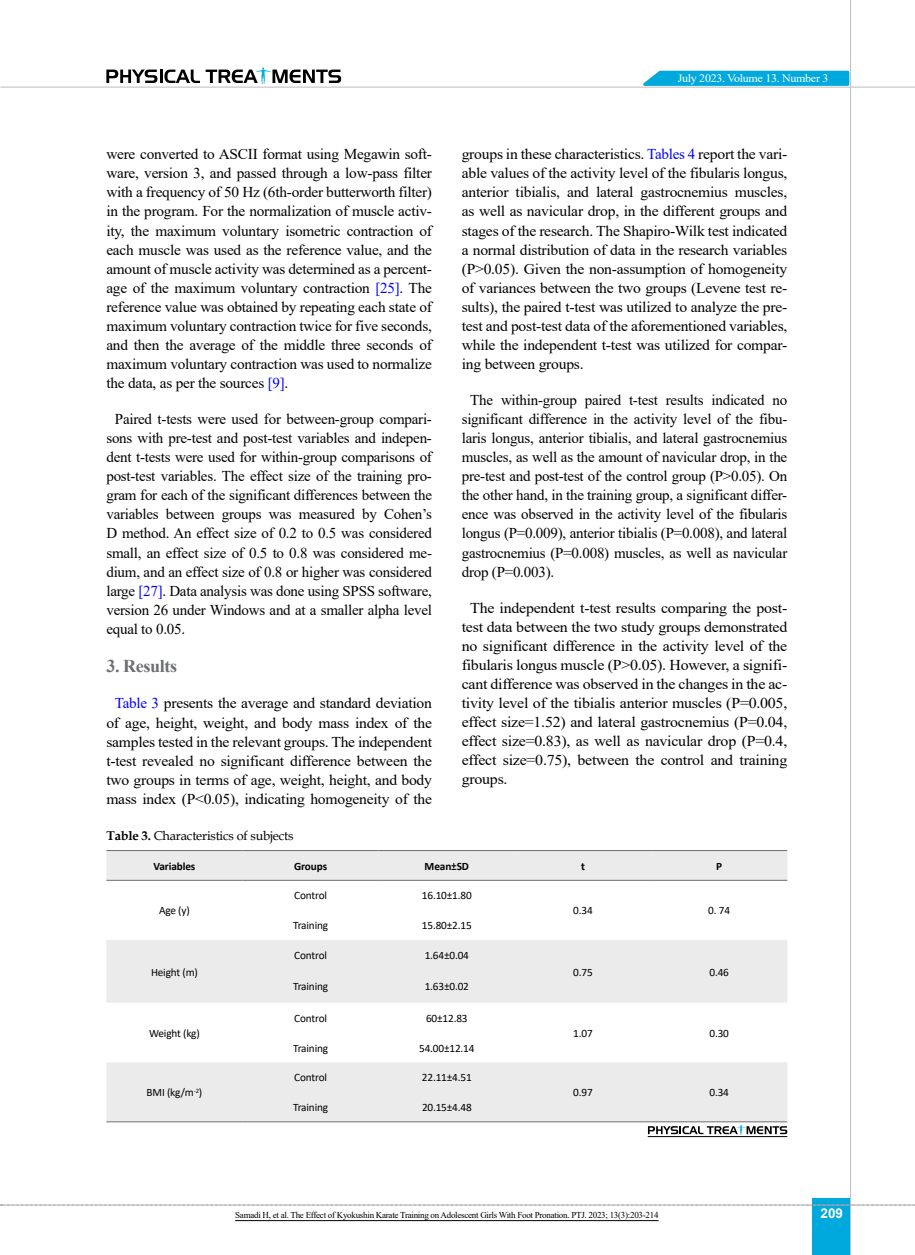
<style>
.page{position:relative;width:915px;height:1255px;background:#fff}
.page>*{position:absolute;margin:0;border:0;box-sizing:border-box;transform-origin:0 0}
.t1{font:700 18px "Times New Roman";letter-spacing:-.02em;color:#6d6e71}
.t2{font:15px/19px "Times New Roman";letter-spacing:-.015em;color:#000;text-align:justify}
.t3{font:15px/19px "Times New Roman";letter-spacing:-.015em;color:#000;text-align:center;scale:1.04 1}
.t4{font:15px/19px "Times New Roman";letter-spacing:-.015em;color:#000;text-align:justify;scale:1.06 1}
.t5{font:700 13.5px "Arial";color:#fff}
.t6{font:12.75px "Book Antiqua";letter-spacing:-.015em;color:#000}
.t7{font:11.4px "Times New Roman";letter-spacing:-.025em;color:#fff;scale:1.05 1}
.t8{font:11.25px "Calibri";letter-spacing:-.015em;color:#000}
.t9{font:700 11.25px "Calibri";letter-spacing:-.01em;color:#000}
.t10{font:9px "Times New Roman";letter-spacing:-.03em;color:#000}
.s1{color:#00f}
.s2{font-weight:700}
</style>
<div class="page">
<div style="left:812px;top:1198px;width:38px;height:56px;background:#00a9dd"></div>
<hr style="left:849px;top:0;width:1px;height:1254px;background:#c2c4c6">
<hr style="left:0;top:87px;width:914px;height:1px;background:#c2c4c6">
<svg style="left:635px;top:69px;width:215px;height:18px;background:#36bae3"></svg>
<svg style="left:106px;top:67px;width:235px;height:17px"></svg>
<svg style="left:1px;top:1204px;width:914px;height:1px"></svg>
<svg style="left:106px;top:851px;width:681px;height:270px;fill:#ebebec"></svg>
<hr style="left:651px;top:1121px;width:136px;height:1px;background:#6d6e71">
<hr style="left:514px;top:1121px;width:137px;height:1px;background:#6d6e71">
<hr style="left:106px;top:1121px;width:136px;height:1px;background:#6d6e71">
<hr style="left:378px;top:1121px;width:136px;height:1px;background:#6d6e71">
<hr style="left:242px;top:1121px;width:136px;height:1px;background:#6d6e71">
<hr style="left:651px;top:850px;width:136px;height:1px;background:#6d6e71">
<hr style="left:514px;top:850px;width:137px;height:1px;background:#6d6e71">
<hr style="left:378px;top:850px;width:136px;height:1px;background:#6d6e71">
<hr style="left:242px;top:850px;width:136px;height:1px;background:#6d6e71">
<hr style="left:106px;top:850px;width:136px;height:1px;background:#6d6e71">
<hr style="left:651px;top:879px;width:136px;height:1px;background:#6d6e71">
<hr style="left:514px;top:879px;width:137px;height:1px;background:#6d6e71">
<hr style="left:378px;top:879px;width:136px;height:1px;background:#6d6e71">
<hr style="left:242px;top:879px;width:136px;height:1px;background:#6d6e71">
<hr style="left:106px;top:879px;width:136px;height:1px;background:#6d6e71">
<svg style="left:647px;top:1125px;width:140px;height:9px"></svg>
<hr style="left:647px;top:1136px;width:140px;height:1px;background:#000">
<hr style="left:235px;top:1220px;width:423px;height:1px;background:#000">
<p class="t2" style="left:106px;top:144px;width:327px">were converted to ASCII format using Megawin soft&shy;ware, version 3, and passed through a low-pass filter with a frequency of 50 Hz (6th-order butterworth filter) in the program. For the normalization of muscle activ&shy;ity, the maximum voluntary isometric contraction of each muscle was used as the reference value, and the amount of muscle activity was determined as a percent&shy;age of the maximum voluntary contraction <span class="s1">[25]</span>. The reference value was obtained by repeating each state of maximum voluntary contraction twice for five seconds, and then the average of the middle three seconds of maximum voluntary contraction was used to normalize the data, as per the sources <span class="s1">[9]</span>.</p>
<p class="t2" style="left:106px;top:409px;width:327px;text-indent:9px">Paired t-tests were used for between-group compari&shy;sons with pre-test and post-test variables and indepen&shy;dent t-tests were used for within-group comparisons of post-test variables. The effect size of the training pro&shy;gram for each of the significant differences between the variables between groups was measured by Cohen’s D method. An effect size of 0.2 to 0.5 was considered small, an effect size of 0.5 to 0.8 was considered me&shy;dium, and an effect size of 0.8 or higher was considered large <span class="s1">[27]</span>. Data analysis was done using SPSS software, version 26 under Windows and at a smaller alpha level equal to 0.05.</p>
<p class="t1" style="left:106px;top:653px;width:72px">3. Results</p>
<p class="t3" style="left:106px;top:693px;width:314px"><span class="s1">Table 3</span> presents the average and standard deviation of age, height, weight, and body mass index of the samples tested in the relevant groups. The independent t-test revealed no significant difference between the two groups in terms of age, weight, height, and body mass index (P&lt;0.05), indicating homogeneity of the</p>
<p class="t7" style="left:677px;top:70px;width:145px">July 2023. Volume 13. Number 3</p>
<p class="t3" style="left:461px;top:144px;width:314px;text-align:justify">groups in these characteristics. <span class="s1">Tables 4</span> report the vari&shy;able values of the activity level of the fibularis longus, anterior tibialis, and lateral gastrocnemius muscles, as well as navicular drop, in the different groups and stages of the research. The Shapiro-Wilk test indicated a normal distribution of data in the research variables (P&gt;0.05). Given the non-assumption of homogeneity of variances between the two groups (Levene test re&shy;sults), the paired t-test was utilized to analyze the pre&shy;test and post-test data of the aforementioned variables, while the independent t-test was utilized for compar&shy;ing between groups.</p>
<p class="t2" style="left:461px;top:390px;width:327px;text-indent:9px">The within-group paired t-test results indicated no significant difference in the activity level of the fibu&shy;laris longus, anterior tibialis, and lateral gastrocnemius muscles, as well as the amount of navicular drop, in the pre-test and post-test of the control group (P&gt;0.05). On the other hand, in the training group, a significant differ&shy;ence was observed in the activity level of the fibularis longus (P=0.009), anterior tibialis (P=0.008), and lateral gastrocnemius (P=0.008) muscles, as well as navicular drop (P=0.003).</p>
<p class="t4" style="left:461px;top:597px;width:308px;text-indent:9px">The independent t-test results comparing the post&shy;test data between the two study groups demonstrated no significant difference in the activity level of the fibularis longus muscle (P&gt;0.05). However, a signifi&shy;cant difference was observed in the changes in the ac&shy;tivity level of the tibialis anterior muscles (P=0.005, effect size=1.52) and lateral gastrocnemius (P=0.04, effect size=0.83), as well as navicular drop (P=0.4, effect size=0.75), between the control and training groups.</p>
<p class="t6" style="left:106px;top:826px;width:188px"><span class="s2">Table 3.</span> Characteristics of subjects</p>
<p class="t9" style="left:153px;top:858px;width:43px">Variables</p>
<p class="t9" style="left:294px;top:858px;width:35px">Groups</p>
<p class="t9" style="left:424px;top:858px;width:46px">Mean±SD</p>
<p class="t9" style="left:581px;top:858px;width:5px">t</p>
<p class="t9" style="left:716px;top:858px;width:7px">P</p>
<p class="t8" style="left:573px;top:902px;width:21px">0.34</p>
<p class="t8" style="left:708px;top:902px;width:23px">0. 74</p>
<p class="t8" style="left:294px;top:887px;width:34px">Control</p>
<p class="t8" style="left:422px;top:887px;width:51px">16.10±1.80</p>
<p class="t8" style="left:159px;top:902px;width:32px">Age (y)</p>
<p class="t8" style="left:293px;top:917px;width:36px">Training</p>
<p class="t8" style="left:422px;top:917px;width:51px">15.80±2.15</p>
<p class="t8" style="left:294px;top:947px;width:34px">Control</p>
<p class="t8" style="left:424px;top:947px;width:46px">1.64±0.04</p>
<p class="t8" style="left:151px;top:963px;width:48px">Height (m)</p>
<p class="t8" style="left:573px;top:963px;width:21px">0.75</p>
<p class="t8" style="left:709px;top:963px;width:21px">0.46</p>
<p class="t8" style="left:293px;top:978px;width:36px">Training</p>
<p class="t8" style="left:424px;top:978px;width:46px">1.63±0.02</p>
<p class="t8" style="left:294px;top:1010px;width:34px">Control</p>
<p class="t8" style="left:426px;top:1010px;width:43px">60±12.83</p>
<p class="t8" style="left:149px;top:1025px;width:52px">Weight (kg)</p>
<p class="t8" style="left:573px;top:1025px;width:21px">1.07</p>
<p class="t8" style="left:709px;top:1025px;width:21px">0.30</p>
<p class="t8" style="left:293px;top:1040px;width:36px">Training</p>
<p class="t8" style="left:419px;top:1040px;width:57px">54.00±12.14</p>
<p class="t8" style="left:294px;top:1069px;width:34px">Control</p>
<p class="t8" style="left:422px;top:1069px;width:51px">22.11±4.51</p>
<p class="t8" style="left:146px;top:1084px;width:57px">BMI (kg/m<sup>-2</sup>)</p>
<p class="t8" style="left:573px;top:1084px;width:21px">0.97</p>
<p class="t8" style="left:709px;top:1084px;width:21px">0.34</p>
<p class="t8" style="left:293px;top:1099px;width:36px">Training</p>
<p class="t8" style="left:422px;top:1099px;width:51px">20.15±4.48</p>
<p class="t10" style="left:235px;top:1208px;width:424px">Samadi H, et al. The Effect of Kyokushin Karate Training on Adolescent Girls With Foot Pronation. PTJ. 2023; 13(3):203-214</p>
<p class="t5" style="left:820px;top:1203px;width:24px">209</p>
</div>
